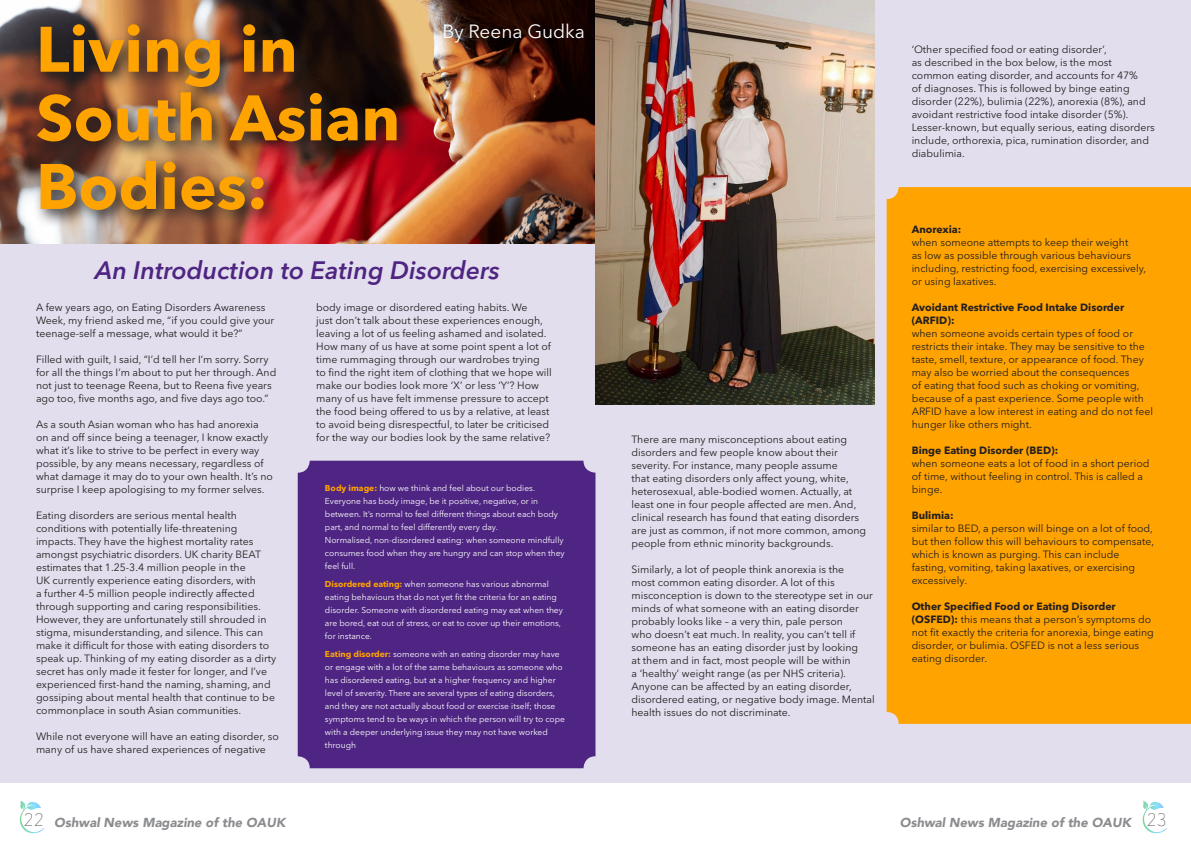
<style>
.page{position:relative;width:1191px;height:842px;background:#fff}
.page>*{position:absolute;margin:0;border:0;box-sizing:border-box;transform-origin:0 0}
.t1{font:700 63.5px/68.6px "Avenir Next LT Pro";color:#ffa300}
.t2{font:italic 600 25px "Avenir Next LT Pro";color:#4e2582}
.t3{font:19px "Avenir Next LT Pro";color:#fff}
.t4{font:italic 900 13px "Avenir";color:#8a8c8f}
.t5{font:10.5px/13px "Avenir Next LT Pro";color:#231f20}
.t6{font:8.5px/13px "Avenir Next LT Pro";color:#fff}
.s1{font-weight:700;color:#ffa300}
.s2{font-weight:700}
.s3{font-family:"Avenir Next LT Pro";font-weight:200;font-style:normal;font-size:18px;color:#231f20}
</style>
<div class="page">
<img style="left:1142px;top:801px;width:25px;height:32px">
<img style="left:20px;top:801px;width:25px;height:32px">
<div style="left:0;top:0;width:1191px;height:782px;background:#e3deed"></div>
<img style="left:0;top:0;width:595px;height:243px">
<img style="left:31px;top:17px;width:384px;height:212px">
<div style="left:298px;top:461px;width:297px;height:307px;background:#4e2582;border-radius:12px"></div>
<img style="left:595px;top:0;width:279px;height:405px">
<div style="left:886px;top:187px;width:305px;height:537px;background:#ffa300"></div>
<p class="t1" style="left:36px;top:15px;width:366px">Living in<br>South Asian<br>Bodies:</p>
<p class="t3" style="left:442px;top:20px;width:144px">By Reena Gudka</p>
<p class="t2" style="left:96px;top:255px;width:406px">An Introduction to Eating Disorders</p>
<p class="t5" style="left:36px;top:301px;width:240px">A few years ago, on Eating Disorders Awareness<br>Week, my friend asked me, “if you could give your teenage-self a message, what would it be?”</p>
<p class="t5" style="left:36px;top:353px;width:242px">Filled with guilt, I said, “I’d tell her I’m sorry. Sorry for all the things I’m about to put her through. And not just to teenage Reena, but to Reena five years ago too, five months ago, and five days ago too.”</p>
<p class="t5" style="left:36px;top:418px;width:238px">As a south Asian woman who has had anorexia on and off since being a teenager, I know exactly what it’s like to strive to be perfect in every way possible, by any means necessary, regardless of what damage it may do to your own health. It’s no surprise I keep apologising to my former selves.</p>
<p class="t5" style="left:36px;top:509px;width:226px">Eating disorders are serious mental health conditions with potentially life-threatening impacts. They have the highest mortality rates amongst psychiatric disorders. UK charity BEAT estimates that 1.25-3.4 million people in the UK currently experience eating disorders, with a further 4-5 million people indirectly affected through supporting and caring responsibilities.</p>
<p class="t5" style="left:36px;top:613px;width:242px">However, they are unfortunately still shrouded in stigma, misunderstanding, and silence. This can make it difficult for those with eating disorders to speak up. Thinking of my eating disorder as a dirty secret has only made it fester for longer, and I’ve experienced first-hand the naming, shaming, and gossiping about mental health that continue to be commonplace in south Asian communities.</p>
<p class="t5" style="left:36px;top:730px;width:244px">While not everyone will have an eating disorder, so many of us have shared experiences of negative</p>
<p class="t5" style="left:316px;top:301px;width:237px">body image or disordered eating habits. We<br>just don’t talk about these experiences enough, leaving a lot of us feeling ashamed and isolated.<br>How many of us have at some point spent a lot of time rummaging through our wardrobes trying to find the right item of clothing that we hope will make our bodies look more ‘X’ or less ‘Y’? How many of us have felt immense pressure to accept the food being offered to us by a relative, at least to avoid being disrespectful, to later be criticised for the way our bodies look by the same relative?</p>
<p class="t6" style="left:325px;top:482px;width:235px"><span class="s1">Body image:</span> how we think and feel about our bodies.<br>Everyone has body image, be it positive, negative, or in between. It’s normal to feel different things about each body part, and normal to feel differently every day.</p>
<p class="t6" style="left:325px;top:534px;width:241px">Normalised, non-disordered eating: when someone mindfully consumes food when they are hungry and can stop when they feel full.</p>
<p class="t6" style="left:325px;top:578px;width:239px"><span class="s1">Disordered eating:</span> when someone has various abnormal eating behaviours that do not yet fit the criteria for an eating disorder. Someone with disordered eating may eat when they are bored, eat out of stress, or eat to cover up their emotions, for instance.</p>
<p class="t6" style="left:325px;top:648px;width:242px"><span class="s1">Eating disorder:</span> someone with an eating disorder may have or engage with a lot of the same behaviours as someone who has disordered eating, but at a higher frequency and higher level of severity. There are several types of eating disorders, and they are not actually about food or exercise itself; those symptoms tend to be ways in which the person will try to cope with a deeper underlying issue they may not have worked through</p>
<p class="t5" style="left:631px;top:433px;width:236px">There are many misconceptions about eating disorders and few people know about their severity. For instance, many people assume<br>that eating disorders only affect young, white, heterosexual, able-bodied women. Actually, at least one in four people affected are men. And, clinical research has found that eating disorders are just as common, if not more common, among people from ethnic minority backgrounds.</p>
<p class="t5" style="left:631px;top:563px;width:245px">Similarly, a lot of people think anorexia is the<br>most common eating disorder. A lot of this misconception is down to the stereotype set in our minds of what someone with an eating disorder probably looks like – a very thin, pale person<br>who doesn’t eat much. In reality, you can’t tell if someone has an eating disorder just by looking<br>at them and in fact, most people will be within<br>a ‘healthy’ weight range (as per NHS criteria).<br>Anyone can be affected by an eating disorder, disordered eating, or negative body image. Mental health issues do not discriminate.</p>
<p class="t5" style="left:911px;top:43px;width:245px">‘Other specified food or eating disorder’,<br>as described in the box below, is the most common eating disorder, and accounts for 47%<br>of diagnoses. This is followed by binge eating disorder (22%), bulimia (22%), anorexia (8%), and avoidant restrictive food intake disorder (5%).<br>Lesser-known, but equally serious, eating disorders include, orthorexia, pica, rumination disorder, and diabulimia.</p>
<p class="t5" style="left:911px;top:223px;width:236px"><span class="s2">Anorexia:<br></span>when someone attempts to keep their weight<br>as low as possible through various behaviours including, restricting food, exercising excessively, or using laxatives.</p>
<p class="t5" style="left:911px;top:301px;width:243px"><span class="s2">Avoidant Restrictive Food Intake Disorder (ARFID):<br></span>when someone avoids certain types of food or restricts their intake. They may be sensitive to the taste, smell, texture, or appearance of food. They may also be worried about the consequences<br>of eating that food such as choking or vomiting, because of a past experience. Some people with ARFID have a low interest in eating and do not feel hunger like others might.</p>
<p class="t5" style="left:911px;top:444px;width:239px"><span class="s2">Binge Eating Disorder (BED):<br></span>when someone eats a lot of food in a short period of time, without feeling in control. This is called a binge.</p>
<p class="t5" style="left:911px;top:509px;width:244px"><span class="s2">Bulimia:<br></span>similar to BED, a person will binge on a lot of food, but then follow this will behaviours to compensate, which is known as purging. This can include fasting, vomiting, taking laxatives, or exercising excessively.</p>
<p class="t5" style="left:911px;top:600px;width:244px"><span class="s2">Other Specified Food or Eating Disorder (OSFED):</span> this means that a person’s symptoms do not fit exactly the criteria for anorexia, binge eating disorder, or bulimia. OSFED is not a less serious eating disorder.</p>
<p class="t4" style="left:24px;top:812px;width:263px"><span class="s3">22</span> Oshwal News Magazine of the OAUK</p>
<p class="t4" style="left:900px;top:812px;width:268px">Oshwal News Magazine of the OAUK <span class="s3">23</span></p>
</div>
